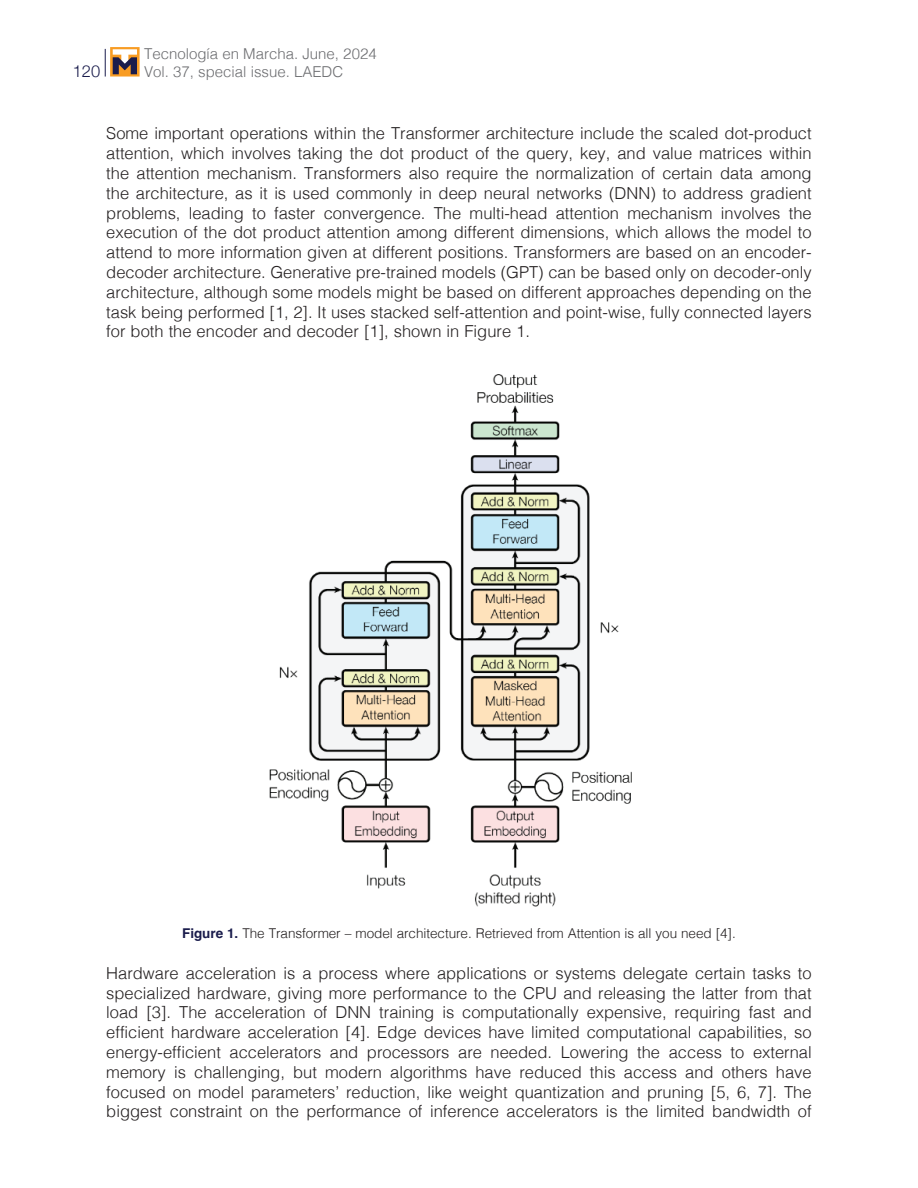
<style>
.page{position:relative;width:918px;height:1188px;background:#fff}
.page>*{position:absolute;margin:0;border:0;box-sizing:border-box;transform-origin:0 0}
.t1{font:300 16.5px/19.8px "Helvetica";color:#231f20;text-align:justify}
.t2{font:300 16.5px "Helvetica Neue";color:#1a1c4c}
.t3{font:300 15px "Helvetica";color:#6c6d70}
.t4{font:300 13.5px "Helvetica";letter-spacing:-.005em;color:#231f20}
.s1{font-weight:700;color:#1a1c4c}
</style>
<div class="page">
<svg style="left:105px;top:49px;width:1px;height:28px"></svg>
<svg style="left:110px;top:47px;width:30px;height:30px"></svg>
<svg style="left:113px;top:49px;width:24px;height:25px"></svg>
<img style="left:269px;top:374px;width:363px;height:533px">
<p class="t3" style="left:144px;top:40px;width:234px">Tecnología en Marcha. June, 2024</p>
<p class="t2" style="left:73px;top:57px;width:29px">120</p>
<p class="t3" style="left:144px;top:58px;width:201px">Vol. 37, special issue. LAEDC</p>
<p class="t1" style="left:106px;top:122px;width:707px">Some important operations within the Transformer architecture include the scaled dot-product attention, which involves taking the dot product of the query, key, and value matrices within the attention mechanism. Transformers also require the normalization of certain data among the architecture, as it is used commonly in deep neural networks (DNN) to address gradient problems, leading to faster convergence. The multi-head attention mechanism involves the execution of the dot product attention among different dimensions, which allows the model to attend to more information given at different positions. Transformers are based on an encoder&shy;decoder architecture. Generative pre-trained models (GPT) can be based only on decoder-only architecture, although some models might be based on different approaches depending on the task being performed [1, 2]. It uses stacked self-attention and point-wise, fully connected layers for both the encoder and decoder [1], shown in Figure 1.</p>
<p class="t4" style="left:182px;top:921px;width:555px"><span class="s1">Figure 1.</span> The Transformer – model architecture. Retrieved from Attention is all you need [4].</p>
<p class="t1" style="left:106px;top:962px;width:707px">Hardware acceleration is a process where applications or systems delegate certain tasks to specialized hardware, giving more performance to the CPU and releasing the latter from that load [3]. The acceleration of DNN training is computationally expensive, requiring fast and efficient hardware acceleration [4]. Edge devices have limited computational capabilities, so energy-efficient accelerators and processors are needed. Lowering the access to external memory is challenging, but modern algorithms have reduced this access and others have focused on model parameters’ reduction, like weight quantization and pruning [5, 6, 7]. The biggest constraint on the performance of inference accelerators is the limited bandwidth of</p>
</div>
